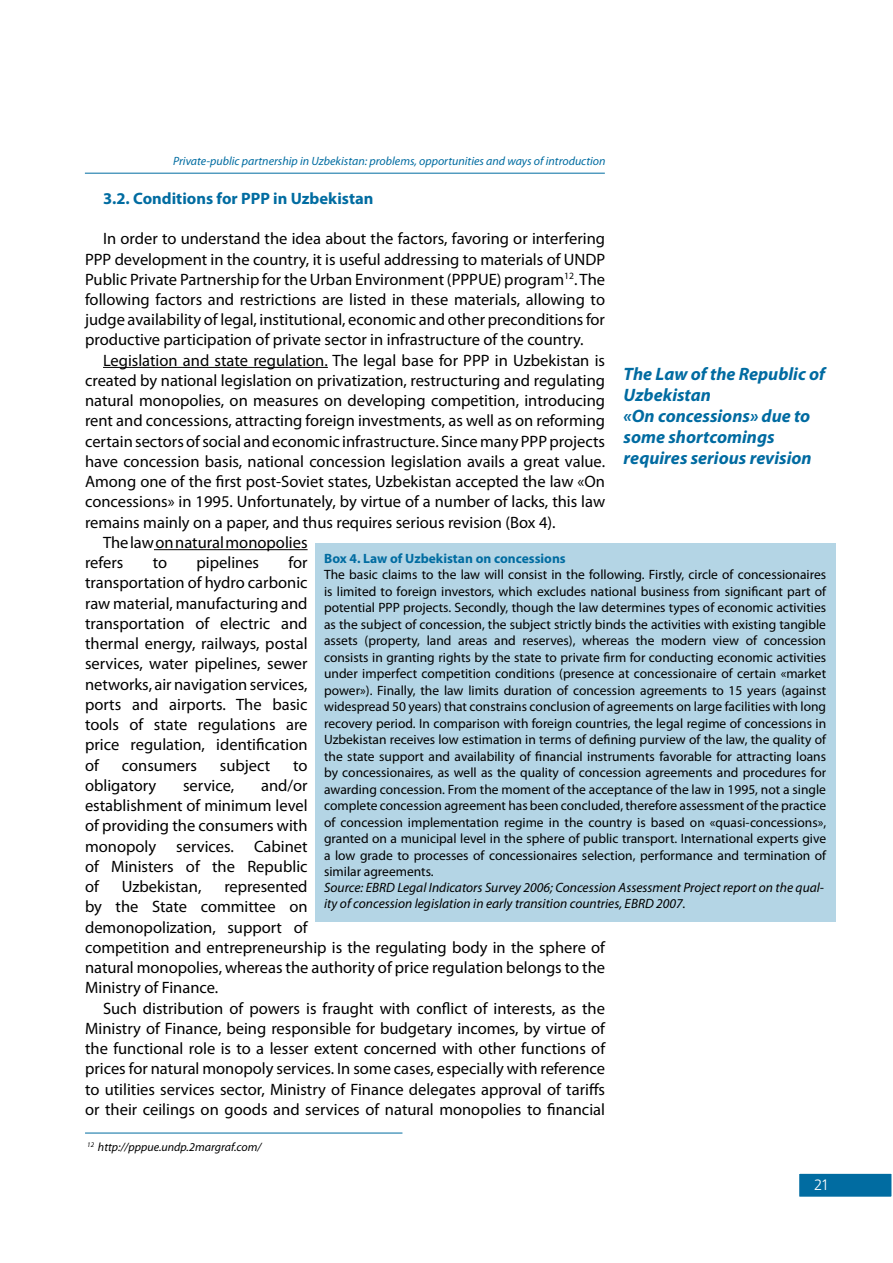
<style>
.page{position:relative;width:893px;height:1263px;background:#fff}
.page>*{position:absolute;margin:0;border:0;box-sizing:border-box;transform-origin:0 0}
.t1{font:italic 700 18px/21px "Myriad Pro";color:#016ba1}
.t2{font:16.5px/20.2px "Myriad Pro";color:#000;text-align:justify}
.t3{font:700 16.5px "Myriad Pro";color:#016ca1}
.t4{font:15px "Free Set Cyrillic";color:#fff}
.t5{font:13.5px/16.5px "Myriad Pro";color:#000;text-align:justify}
.t6{font:italic 13.5px/16.2px "Myriad Pro";color:#000}
.t7{font:700 13.5px "Myriad Pro";color:#016ca1}
.t8{font:italic 12px "Myriad Pro";color:#016ca1}
.t9{font:italic 12px "Myriad Pro";color:#000}
</style>
<div class="page">
<hr style="left:85px;top:173px;width:520px;height:1px;background:#016ca1">
<div style="left:798px;top:1173px;width:94px;height:24px;background:#016ca1"></div>
<div style="left:798px;top:1172px;width:95px;height:26px;border:2px solid #fff"></div>
<hr style="left:103px;top:367px;width:225px;height:1px;background:#000">
<hr style="left:154px;top:549px;width:154px;height:1px;background:#000">
<div style="left:315px;top:543px;width:520px;height:379px;background:#b4d5e5"></div>
<hr style="left:85px;top:1133px;width:317px;height:1px;background:#016ca1">
<p class="t8" style="left:173px;top:153px;width:434px">Private-public partnership in Uzbekistan: problems, opportunities and ways of introduction</p>
<p class="t3" style="left:103px;top:187px;width:272px">3.2. Conditions for PPP in Uzbekistan</p>
<p class="t2" style="left:85px;top:228px;width:522px;text-indent:18px">In order to understand the idea about the factors, favoring or interfering PPP development in the country, it is useful addressing to materials of UNDP Public Private Partnership for the Urban Environment (PPPUE) program<sup>12</sup>. The following factors and restrictions are listed in these materials, allowing to judge availability of legal, institutional, economic and other preconditions for productive participation of private sector in infrastructure of the country.</p>
<p class="t2" style="left:103px;top:350px;width:503px">Legislation and state regulation. The legal base for PPP in Uzbekistan is</p>
<p class="t2" style="left:85px;top:370px;width:522px">created by national legislation on privatization, restructuring and regulating</p>
<p class="t2" style="left:85px;top:390px;width:522px">natural monopolies, on measures on developing competition, introducing</p>
<p class="t2" style="left:85px;top:411px;width:522px">rent and concessions, attracting foreign investments, as well as on reforming</p>
<p class="t2" style="left:85px;top:431px;width:521px">certain sectors of social and economic infrastructure. Since many PPP projects</p>
<p class="t2" style="left:85px;top:451px;width:522px">have concession basis, national concession legislation avails a great value.</p>
<p class="t2" style="left:85px;top:471px;width:521px">Among one of the first post-Soviet states, Uzbekistan accepted the law «On</p>
<p class="t2" style="left:85px;top:491px;width:522px">concessions» in 1995. Unfortunately, by virtue of a number of lacks, this law</p>
<p class="t2" style="left:85px;top:512px;width:472px">remains mainly on a paper, and thus requires serious revision (Box 4).</p>
<p class="t2" style="left:103px;top:532px;width:206px">The law on natural monopolies</p>
<p class="t2" style="left:85px;top:552px;width:40px">refers</p>
<p class="t2" style="left:153px;top:552px;width:16px">to</p>
<p class="t2" style="left:197px;top:552px;width:64px">pipelines</p>
<p class="t1" style="left:624px;top:363px;width:203px">The Law of the Republic of<br>Uzbekistan<br>«On concessions» due to some shortcomings requires serious revision</p>
<p class="t7" style="left:324px;top:549px;width:243px">Box 4. Law of Uzbekistan on concessions</p>
<p class="t5" style="left:324px;top:566px;width:504px">The basic claims to the law will consist in the following. Firstly, circle of concessionaires is limited to foreign investors, which excludes national business from significant part of potential PPP projects. Secondly, though the law determines types of economic activities as the subject of concession, the subject strictly binds the activities with existing tangible assets (property, land areas and reserves), whereas the modern view of concession consists in granting rights by the state to private firm for conducting economic activities under imperfect competition conditions (presence at concessionaire of certain «market power»). Finally, the law limits duration of concession agreements to 15 years (against widespread 50 years) that constrains conclusion of agreements on large facilities with long recovery period. In comparison with foreign countries, the legal regime of concessions in Uzbekistan receives low estimation in terms of defining purview of the law, the quality of the state support and availability of financial instruments favorable for attracting loans by concessionaires, as well as the quality of concession agreements and procedures for awarding concession. From the moment of the acceptance of the law in 1995, not a single complete concession agreement has been concluded, therefore assessment of the practice of concession implementation regime in the country is based on «quasi-concessions», granted on a municipal level in the sphere of public transport. International experts give a low grade to processes of concessionaires selection, performance and termination of similar agreements.</p>
<p class="t6" style="left:324px;top:879px;width:501px">Source: EBRD Legal Indicators Survey 2006; Concession Assessment Project report on the qual&shy;ity of concession legislation in early transition countries, EBRD 2007.</p>
<p class="t2" style="left:85px;top:552px;width:224px;text-indent:203px">for transportation of hydro carbonic raw material, manufacturing and transportation of electric and thermal energy, railways, postal services, water pipelines, sewer networks, air navigation services, ports and airports. The basic tools of state regulations are price regulation, identification of</p>
<p class="t2" style="left:122px;top:755px;width:77px">consumers</p>
<p class="t2" style="left:220px;top:755px;width:52px">subject</p>
<p class="t2" style="left:293px;top:755px;width:16px">to</p>
<p class="t2" style="left:85px;top:775px;width:73px">obligatory</p>
<p class="t2" style="left:183px;top:775px;width:53px">service,</p>
<p class="t2" style="left:85px;top:775px;width:224px;text-indent:176px">and/or establishment of minimum level of providing the consumers with monopoly services. Cabinet of Ministers of the Republic of</p>
<p class="t2" style="left:85px;top:876px;width:522px;text-align:left;text-indent:139px">represented<br>by the State committee on<br>demonopolization, support of<br>competition and entrepreneurship is the regulating body in the sphere of natural monopolies, whereas the authority of price regulation belongs to the Ministry of Finance.</p>
<p class="t2" style="left:85px;top:998px;width:522px;text-indent:18px">Such distribution of powers is fraught with conflict of interests, as the Ministry of Finance, being responsible for budgetary incomes, by virtue of the functional role is to a lesser extent concerned with other functions of prices for natural monopoly services. In some cases, especially with reference to utilities services sector, Ministry of Finance delegates approval of tariffs or their ceilings on goods and services of natural monopolies to financial</p>
<p class="t2" style="left:122px;top:876px;width:81px">Uzbekistan,</p>
<p class="t9" style="left:87px;top:1140px;width:176px"><sup>12</sup> http://pppue.undp.2margraf.com/</p>
<p class="t4" style="left:814px;top:1177px;width:15px">21</p>
</div>
